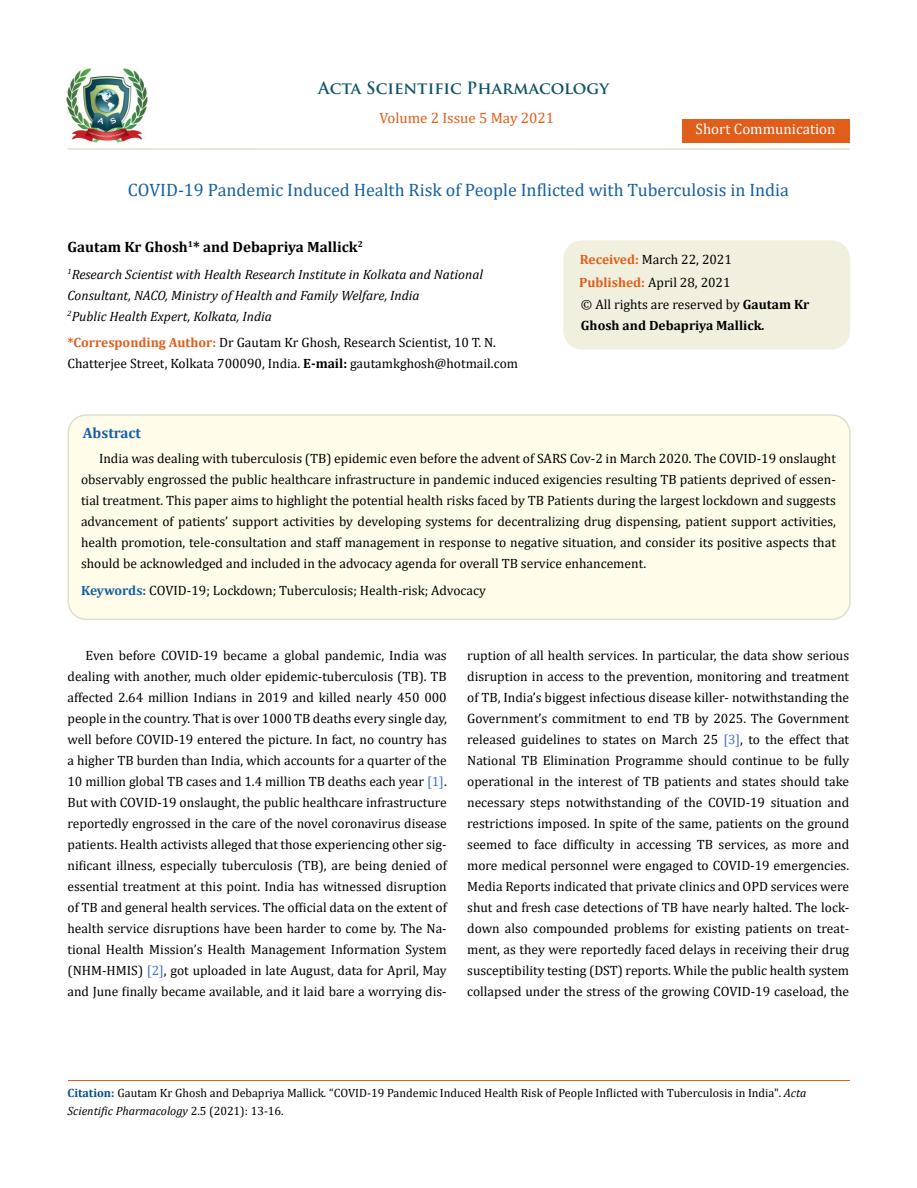
<style>
.page{position:relative;width:917px;height:1188px;background:#fff}
.page>*{position:absolute;margin:0;border:0;box-sizing:border-box;transform-origin:0 0}
.t1{font:18px "Cambria";color:#1560a6}
.t2{font:700 16.5px "Trajan Pro";color:#0e546a}
.t3{font:700 15px "Cambria";color:#000}
.t4{font:15px "Cambria";color:#e05d1a}
.t5{font:15px "Cambria";color:#fff}
.t6{font:700 15px "Cambria";color:#1560a6}
.t7{font:13.5px/21px "Cambria";color:#000;text-align:justify}
.t8{font:italic 13.5px/21px "Cambria";color:#000}
.t9{font:700 13.5px/21px "Cambria";color:#000}
.t10{font:12px/18px "Cambria";color:#000}
.s1{font-weight:700;color:#e05d1a}
.s2{font-weight:700}
.s3{font-weight:400}
.s4{font-style:italic}
.s5{font-weight:700;color:#1560a6}
.s6{color:#4472c4}
.s7{font-weight:700;color:#035089}
</style>
<div class="page">
<img style="left:67px;top:68px;width:80px;height:74px">
<div style="left:681px;top:119px;width:168px;height:23px;background:#e05d1a"></div>
<div style="left:564px;top:241px;width:285px;height:108px;background:#f1f0de;border-radius:18px"></div>
<div style="left:563px;top:240px;width:287px;height:110px;border:2px solid #f1f0de;border-radius:18px"></div>
<div style="left:68px;top:415px;width:781px;height:204px;background:#fffde9;border-radius:18px"></div>
<div style="left:67px;top:414px;width:783px;height:206px;border:2px solid #e0dfcd;border-radius:18px"></div>
<hr style="left:68px;top:1081px;width:781px;height:1px;background:#e05d1a">
<hr style="left:67px;top:148px;width:782px;height:2px;background:#e0dfcd">
<p class="t2" style="left:318px;top:77px;width:292px">Acta Scientific Pharmacology</p>
<p class="t4" style="left:379px;top:109px;width:176px">Volume 2 Issue 5 May 2021</p>
<p class="t5" style="left:695px;top:120px;width:141px">Short Communication</p>
<h1 class="t1" style="left:128px;top:180px;width:662px">COVID-19 Pandemic Induced Health Risk of People Inflicted with Tuberculosis in India</h1>
<p class="t3" style="left:67px;top:236px;width:297px">Gautam Kr Ghosh<sup>1</sup>* and Debapriya Mallick<sup>2</sup></p>
<p class="t8" style="left:67px;top:263px;width:417px"><sup>1</sup>Research Scientist with Health Research Institute in Kolkata and National<br>Consultant, NACO, Ministry of Health and Family Welfare, India<br><sup>2</sup>Public Health Expert, Kolkata, India</p>
<p class="t7" style="left:67px;top:332px;width:452px"><span class="s1">*Corresponding Author:</span> Dr Gautam Kr Ghosh, Research Scientist, 10 T. N.<br>Chatterjee Street, Kolkata 700090, India. <span class="s2">E-mail:</span> gautamkghosh@hotmail.com</p>
<p class="t7" style="left:579px;top:248px;width:154px;line-height:23px"><span class="s1">Received:</span> March 22, 2021<br><span class="s1">Published:</span> April 28, 2021</p>
<p class="t9" style="left:581px;top:293px;width:230px"><span class="s3">© All rights are reserved by</span> Gautam Kr<br>Ghosh and Debapriya Mallick<span class="s4">.</span></p>
<p class="t6" style="left:83px;top:423px;width:60px">Abstract</p>
<p class="t7" style="left:81px;top:448px;width:756px;text-indent:18px">India was dealing with tuberculosis (TB) epidemic even before the advent of SARS Cov-2 in March 2020. The COVID-19 onslaught observably engrossed the public healthcare infrastructure in pandemic induced exigencies resulting TB patients deprived of essen&shy;tial treatment. This paper aims to highlight the potential health risks faced by TB Patients during the largest lockdown and suggests advancement of patients’ support activities by developing systems for decentralizing drug dispensing, patient support activities, health promotion, tele-consultation and staff management in response to negative situation, and consider its positive aspects that should be acknowledged and included in the advocacy agenda for overall TB service enhancement.</p>
<p class="t7" style="left:81px;top:580px;width:406px"><span class="s5">Keywords:</span> COVID-19; Lockdown; Tuberculosis; Health-risk; Advocacy</p>
<p class="t7" style="left:67px;top:645px;width:381px;text-indent:18px">Even before COVID-19 became a global pandemic, India was dealing with another, much older epidemic-tuberculosis (TB). TB affected 2.64 million Indians in 2019 and killed nearly 450 000 people in the country. That is over 1000 TB deaths every single day, well before COVID-19 entered the picture. In fact, no country has a higher TB burden than India, which accounts for a quarter of the 10 million global TB cases and 1.4 million TB deaths each year <span class="s6">[1]</span>.<br>But with COVID-19 onslaught, the public healthcare infrastructure reportedly engrossed in the care of the novel coronavirus disease patients. Health activists alleged that those experiencing other sig&shy;nificant illness, especially tuberculosis (TB), are being denied of essential treatment at this point. India has witnessed disruption of TB and general health services. The official data on the extent of health service disruptions have been harder to come by. The Na&shy;tional Health Mission’s Health Management Information System (NHM-HMIS) <span class="s6">[2]</span>, got uploaded in late August, data for April, May and June finally became available, and it laid bare a worrying dis-</p>
<p class="t7" style="left:467px;top:645px;width:383px">ruption of all health services. In particular, the data show serious disruption in access to the prevention, monitoring and treatment of TB, India’s biggest infectious disease killer- notwithstanding the Government’s commitment to end TB by 2025. The Government released guidelines to states on March 25 <span class="s6">[3]</span>, to the effect that National TB Elimination Programme should continue to be fully operational in the interest of TB patients and states should take necessary steps notwithstanding of the COVID-19 situation and restrictions imposed. In spite of the same, patients on the ground seemed to face difficulty in accessing TB services, as more and more medical personnel were engaged to COVID-19 emergencies.<br>Media Reports indicated that private clinics and OPD services were shut and fresh case detections of TB have nearly halted. The lock&shy;down also compounded problems for existing patients on treat&shy;ment, as they were reportedly faced delays in receiving their drug susceptibility testing (DST) reports. While the public health system collapsed under the stress of the growing COVID-19 caseload, the</p>
<p class="t10" style="left:68px;top:1084px;width:740px"><span class="s7">Citation:</span> Gautam Kr Ghosh and Debapriya Mallick<span class="s4">.</span> “COVID-19 Pandemic Induced Health Risk of People Inflicted with Tuberculosis in India". <span class="s4">Acta<br>Scientific Pharmacology</span> 2.5 (2021): 13-16.</p>
</div>
